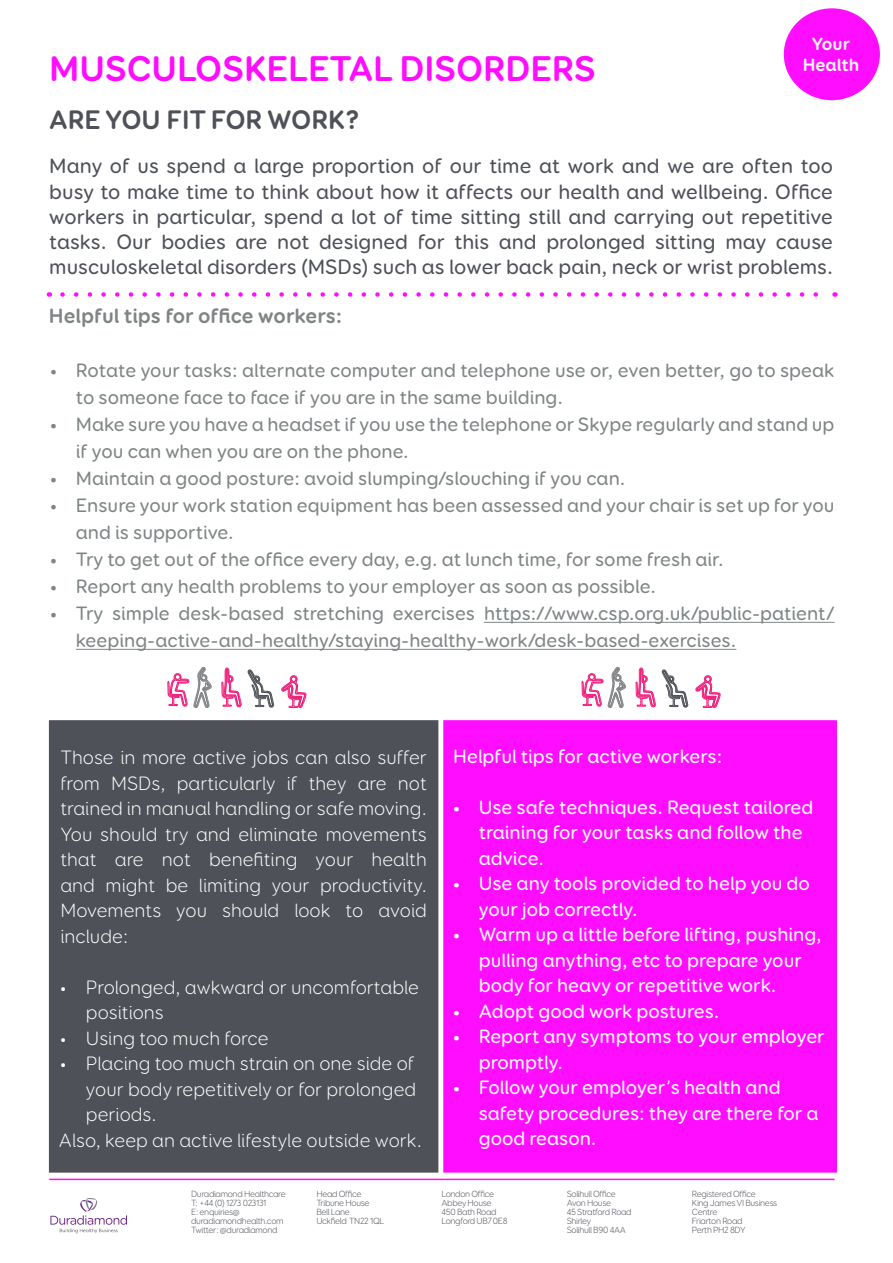
<style>
.page{position:relative;width:893px;height:1263px;background:#fff}
.page>*{position:absolute;margin:0;border:0;box-sizing:border-box;transform-origin:0 0}
.t1{font:700 36px "Booster Next FY";color:#ff0dff}
.t2{font:700 27px "Booster Next FY";color:#4e5158}
.t3{font:500 21px/25.2px "Booster Next FY";color:#4e5158;text-align:justify}
.t4{font:700 21px "Booster Next FY";color:#7f8586}
.t5{font:500 19.5px/27px "Booster Next FY";color:#7f8586}
.t6{font:300 19.5px/25.5px "Booster Next FY";color:#fff;text-align:justify}
.t7{font:500 19.5px/25.5px "Booster Next FY";color:#fff}
.t8{font:700 18px/21.6px "Booster Next FY";color:#fafafa;text-align:center}
.t9{font:300 9px/9px "Booster Next FY";letter-spacing:-.04em;color:#4e5158}
</style>
<div class="page">
<svg style="left:50px;top:1198px;width:77px;height:35px"></svg>
<hr style="left:49px;top:1179px;width:785px;height:1px;background:#ff0dff">
<hr style="left:484px;top:622px;width:350px;height:1px;background:#7f8586">
<hr style="left:76px;top:649px;width:660px;height:1px;background:#7f8586">
<div style="left:784px;top:9px;width:95px;height:90px;background:#ff0dff;border-radius:50%"></div>
<div style="left:784px;top:8px;width:96px;height:92px;border:2px solid #ff0dff;border-radius:50%"></div>
<div style="left:444px;top:721px;width:392px;height:451px;background:#ff0dff"></div>
<div style="left:443px;top:720px;width:394px;height:452px;border:2px solid #ff0dff"></div>
<div style="left:50px;top:722px;width:387px;height:449px;background:#4e5158"></div>
<div style="left:49px;top:720px;width:389px;height:452px;border:3px solid #4e5158"></div>
<svg style="left:62px;top:292px;width:756px;height:5px"></svg>
<svg style="left:281px;top:675px;width:25px;height:33px"></svg>
<svg style="left:167px;top:666px;width:45px;height:42px"></svg>
<svg style="left:221px;top:667px;width:54px;height:41px"></svg>
<svg style="left:695px;top:675px;width:26px;height:33px"></svg>
<svg style="left:581px;top:666px;width:45px;height:42px"></svg>
<svg style="left:662px;top:669px;width:27px;height:39px"></svg>
<svg style="left:635px;top:667px;width:21px;height:41px"></svg>
<p class="t8" style="left:803px;top:33px;width:58px">Your<br>Health</p>
<p class="t1" style="left:49px;top:46px;width:548px">MUSCULOSKELETAL DISORDERS</p>
<p class="t2" style="left:49px;top:102px;width:312px">ARE YOU FIT FOR WORK?</p>
<p class="t3" style="left:49px;top:154px;width:785px">Many of us spend a large proportion of our time at work and we are often too busy to make time to think about how it affects our health and wellbeing. Office workers in particular, spend a lot of time sitting still and carrying out repetitive tasks. Our bodies are not designed for this and prolonged sitting may cause musculoskeletal disorders (MSDs) such as lower back pain, neck or wrist problems.</p>
<p class="t4" style="left:49px;top:303px;width:295px">Helpful tips for office workers:</p>
<p class="t5" style="left:76px;top:357px;width:760px;text-indent:-27px">• Rotate your tasks: alternate computer and telephone use or, even better, go to speak to someone face to face if you are in the same building.</p>
<p class="t5" style="left:76px;top:411px;width:760px;text-indent:-27px">• Make sure you have a headset if you use the telephone or Skype regularly and stand up if you can when you are on the phone.</p>
<p class="t5" style="left:49px;top:465px;width:578px">• Maintain a good posture: avoid slumping/slouching if you can.</p>
<p class="t5" style="left:76px;top:492px;width:760px;text-indent:-27px">• Ensure your work station equipment has been assessed and your chair is set up for you and is supportive.</p>
<p class="t5" style="left:49px;top:546px;width:676px">• Try to get out of the office every day, e.g. at lunch time, for some fresh air.</p>
<p class="t5" style="left:49px;top:573px;width:609px">• Report any health problems to your employer as soon as possible.</p>
<p class="t5" style="left:76px;top:600px;width:760px;text-indent:-27px">• Try simple desk-based stretching exercises https://www.csp.org.uk/public-patient/ keeping-active-and-healthy/staying-healthy-work/desk-based-exercises.</p>
<p class="t6" style="left:60px;top:745px;width:368px">Those in more active jobs can also suffer from MSDs, particularly if they are not trained in manual handling or safe moving.<br>You should try and eliminate movements that are not benefiting your health and might be limiting your productivity.<br>Movements you should look to avoid include:</p>
<p class="t6" style="left:86px;top:974px;width:335px;text-indent:-27px">• Prolonged, awkward or uncomfortable positions</p>
<p class="t6" style="left:59px;top:1025px;width:211px">• Using too much force</p>
<p class="t6" style="left:86px;top:1051px;width:332px;text-indent:-27px">• Placing too much strain on one side of your body repetitively or for prolonged periods.</p>
<p class="t6" style="left:59px;top:1127px;width:365px">Also, keep an active lifestyle outside work.</p>
<p class="t7" style="left:453px;top:743px;width:271px">Helpful tips for active workers:</p>
<p class="t7" style="left:479px;top:794px;width:336px;text-indent:-27px">• Use safe techniques. Request tailored training for your tasks and follow the advice.</p>
<p class="t7" style="left:479px;top:871px;width:333px;text-indent:-27px">• Use any tools provided to help you do your job correctly.</p>
<p class="t7" style="left:479px;top:922px;width:344px;text-indent:-27px">• Warm up a little before lifting, pushing, pulling anything, etc to prepare your body for heavy or repetitive work.</p>
<p class="t7" style="left:452px;top:998px;width:269px">• Adopt good work postures.</p>
<p class="t7" style="left:479px;top:1024px;width:347px;text-indent:-27px">• Report any symptoms to your employer promptly.</p>
<p class="t7" style="left:479px;top:1075px;width:341px;text-indent:-27px">• Follow your employer’s health and safety procedures: they are there for a good reason.</p>
<p class="t9" style="left:191px;top:1190px;width:96px">Duradiamond Healthcare</p>
<p class="t9" style="left:191px;top:1199px;width:77px">T: +44 (0) 1273 023131</p>
<p class="t9" style="left:191px;top:1208px;width:94px">E: enquiries@ duradiamondhealth.com<br>Twitter: @duradiamond</p>
<p class="t9" style="left:316px;top:1190px;width:47px">Head Office</p>
<p class="t9" style="left:316px;top:1199px;width:55px">Tribune House</p>
<p class="t9" style="left:316px;top:1208px;width:69px">Bell Lane<br>Uckfield TN22 1QL</p>
<p class="t9" style="left:442px;top:1190px;width:54px">London Office</p>
<p class="t9" style="left:442px;top:1199px;width:52px">Abbey House</p>
<p class="t9" style="left:442px;top:1208px;width:67px">450 Bath Road<br>Longford UB7 0E8</p>
<p class="t9" style="left:567px;top:1190px;width:51px">Solihull Office</p>
<p class="t9" style="left:567px;top:1199px;width:46px">Avon House</p>
<p class="t9" style="left:567px;top:1208px;width:66px">45 Stratford Road</p>
<p class="t9" style="left:567px;top:1217px;width:26px">Shirley</p>
<p class="t9" style="left:567px;top:1226px;width:61px">Solihull B90 4AA</p>
<p class="t9" style="left:692px;top:1190px;width:65px">Registered Office</p>
<p class="t9" style="left:692px;top:1199px;width:87px">King James VI Business<br>Centre</p>
<p class="t9" style="left:692px;top:1217px;width:52px">Friarton Road</p>
<p class="t9" style="left:692px;top:1226px;width:55px">Perth PH2 8DY</p>
</div>
